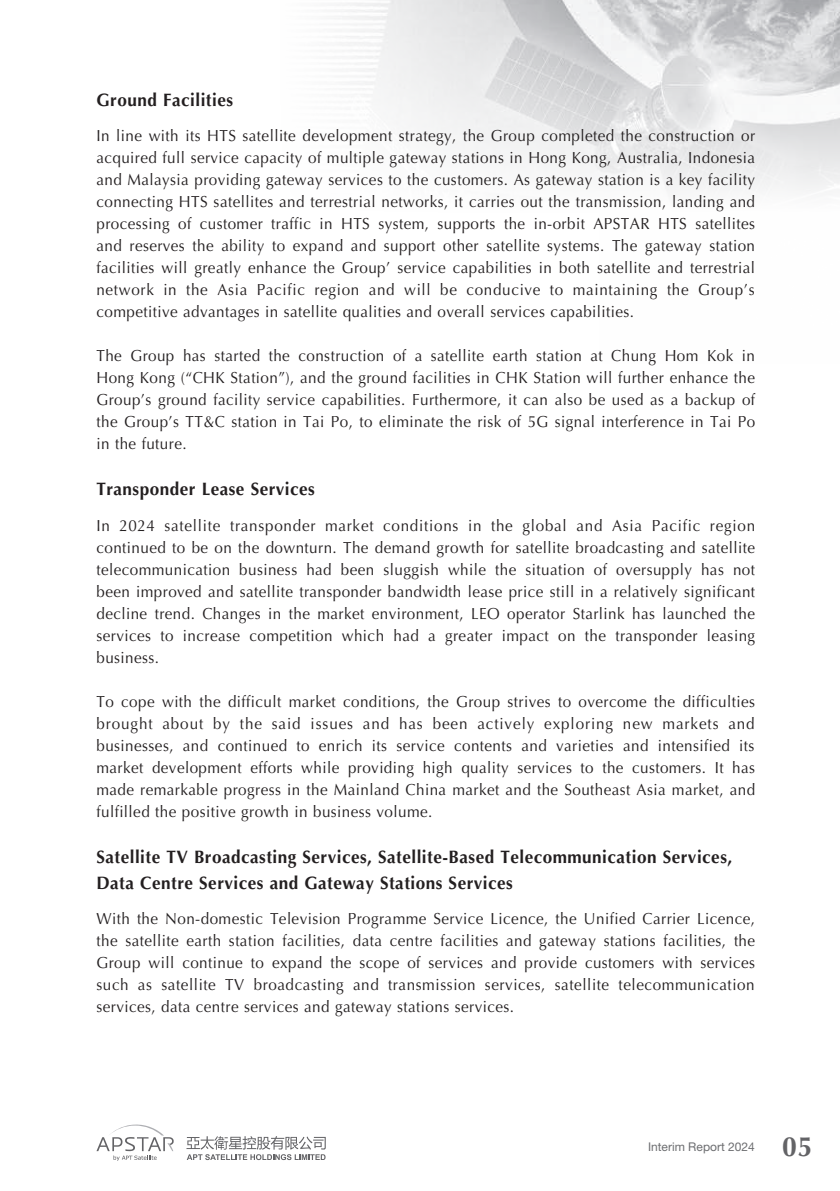
<style>
.page{position:relative;width:840px;height:1191px;background:#fff}
.page>*{position:absolute;margin:0;border:0;box-sizing:border-box;transform-origin:0 0}
.t1{font:700 28px "Optima LT Std";color:#636366;scale:.95 1}
.t2{font:700 18px/26px "Optima LT Std";letter-spacing:.03em;color:#231f20;scale:.95 1}
.t3{font:16px/22px "Optima LT Std";letter-spacing:.03em;color:#231f20;text-align:justify;scale:.95 1}
.t4{font:12px "Helvetica Neue LT Std";color:#6c6d70}
</style>
<div class="page">
<svg style="left:96px;top:1124px;width:78px;height:36px"></svg>
<svg style="left:186px;top:1136px;width:139px;height:24px"></svg>
<img style="left:334px;top:0;width:505px;height:191px">
<p class="t2" style="left:96px;top:87px;width:145px">Ground Facilities</p>
<p class="t3" style="left:96px;top:125px;width:694px">In line with its HTS satellite development strategy, the Group completed the construction or acquired full service capacity of multiple gateway stations in Hong Kong, Australia, Indonesia and Malaysia providing gateway services to the customers. As gateway station is a key facility connecting HTS satellites and terrestrial networks, it carries out the transmission, landing and processing of customer traffic in HTS system, supports the in-orbit APSTAR HTS satellites and reserves the ability to expand and support other satellite systems. The gateway station facilities will greatly enhance the Group’ service capabilities in both satellite and terrestrial network in the Asia Pacific region and will be conducive to maintaining the Group’s competitive advantages in satellite qualities and overall services capabilities.</p>
<p class="t3" style="left:96px;top:345px;width:694px">The Group has started the construction of a satellite earth station at Chung Hom Kok in Hong Kong (“CHK Station”), and the ground facilities in CHK Station will further enhance the Group’s ground facility service capabilities. Furthermore, it can also be used as a backup of the Group’s TT&amp;C station in Tai Po, to eliminate the risk of 5G signal interference in Tai Po in the future.</p>
<p class="t2" style="left:96px;top:476px;width:231px">Transponder Lease Services</p>
<p class="t3" style="left:96px;top:514px;width:694px">In 2024 satellite transponder market conditions in the global and Asia Pacific region continued to be on the downturn. The demand growth for satellite broadcasting and satellite telecommunication business had been sluggish while the situation of oversupply has not been improved and satellite transponder bandwidth lease price still in a relatively significant decline trend. Changes in the market environment, LEO operator Starlink has launched the services to increase competition which had a greater impact on the transponder leasing business.</p>
<p class="t3" style="left:96px;top:690px;width:694px">To cope with the difficult market conditions, the Group strives to overcome the difficulties brought about by the said issues and has been actively exploring new markets and businesses, and continued to enrich its service contents and varieties and intensified its market development efforts while providing high quality services to the customers. It has made remarkable progress in the Mainland China market and the Southeast Asia market, and fulfilled the positive growth in business volume.</p>
<p class="t2" style="left:96px;top:843px;width:670px">Satellite TV Broadcasting Services, Satellite-Based Telecommunication Services,<br>Data Centre Services and Gateway Stations Services</p>
<p class="t3" style="left:96px;top:908px;width:694px">With the Non-domestic Television Programme Service Licence, the Unified Carrier Licence, the satellite earth station facilities, data centre facilities and gateway stations facilities, the Group will continue to expand the scope of services and provide customers with services such as satellite TV broadcasting and transmission services, satellite telecommunication services, data centre services and gateway stations services.</p>
<p class="t4" style="left:647px;top:1140px;width:108px">Interim Report 2024</p>
<h1 class="t1" style="left:781px;top:1130px;width:33px">05</h1>
</div>
